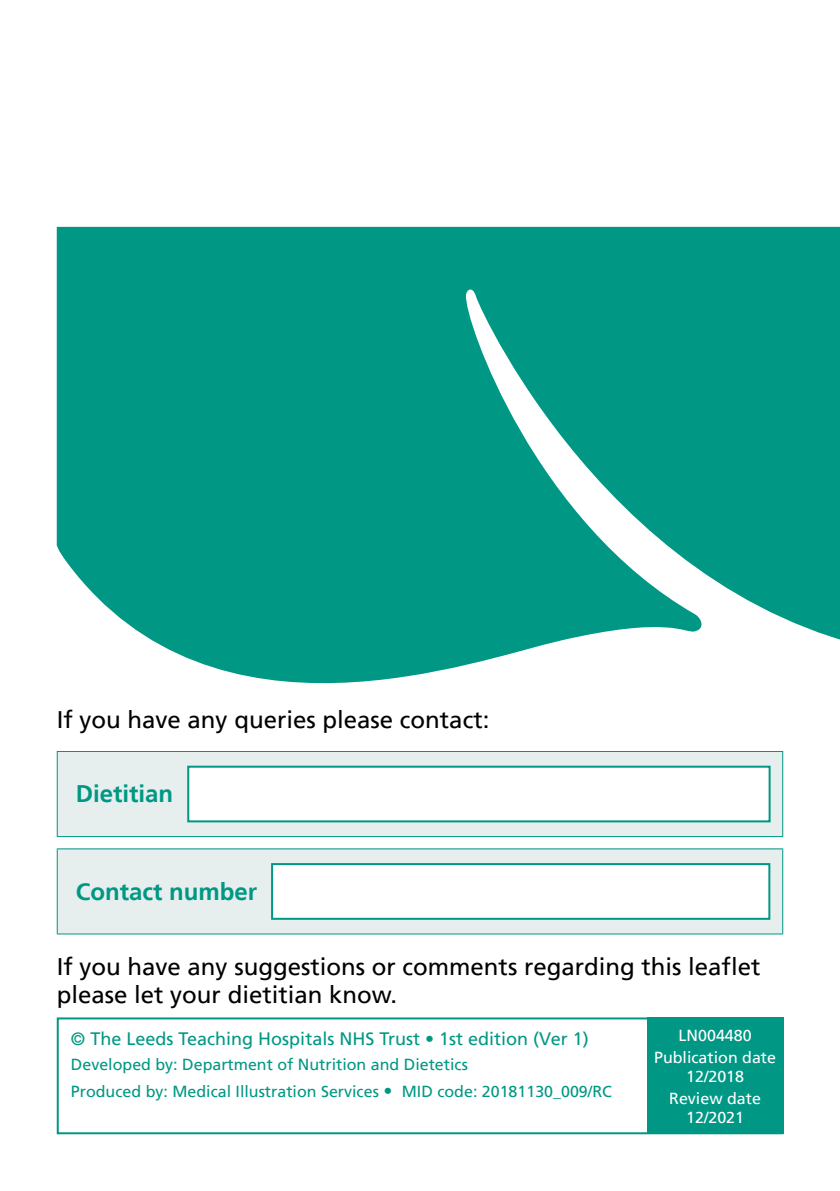
<style>
.page{position:relative;width:840px;height:1191px;background:#fff}
.page>*{position:absolute;margin:0;border:0;box-sizing:border-box;transform-origin:0 0}
.Body_Text{font:24px/28.8px "Frutiger LT";color:#000}
.Body_Text-2{font:700 24px "Frutiger LT";color:#009884}
.Back_cover_Box_Text{font:18px "Frutiger LT";color:#009884}
.Back_cover_Box_Text-2{font:16px "Frutiger LT";color:#009884}
.Back_cover_Box_Text-3{font:16px "Frutiger LT";color:#fff}
.s1{font-size:18px}
</style>
<div class="page">
<svg style="left:56px;top:227px;width:783px;height:532px;fill:#009884"></svg>
<div style="left:646px;top:1017px;width:136px;height:117px;background:#009884"></div>
<div style="left:57px;top:1017px;width:725px;height:117px;border:2px solid #009884"></div>
<div style="left:57px;top:751px;width:725px;height:85px;background:#e6efed"></div>
<hr style="left:57px;top:752px;width:1px;height:84px;background:#009884">
<hr style="left:57px;top:751px;width:725px;height:1px;background:#009884">
<hr style="left:781px;top:752px;width:1px;height:84px;background:#009884">
<hr style="left:57px;top:836px;width:725px;height:1px;background:#009884">
<div style="left:187px;top:765px;width:583px;height:57px;background:#fff;border:2px solid #009884"></div>
<div style="left:57px;top:849px;width:725px;height:85px;background:#e6efed"></div>
<hr style="left:57px;top:849px;width:1px;height:84px;background:#009884">
<hr style="left:57px;top:848px;width:725px;height:1px;background:#009884">
<hr style="left:781px;top:849px;width:1px;height:84px;background:#009884">
<hr style="left:57px;top:933px;width:725px;height:1px;background:#009884">
<div style="left:271px;top:863px;width:499px;height:56px;background:#fff;border:2px solid #009884"></div>
<p class="Body_Text" style="left:57px;top:705px;width:434px">If you have any queries please contact:</p>
<p class="Body_Text-2" style="left:76px;top:780px;width:99px">Dietitian</p>
<p class="Body_Text-2" style="left:76px;top:877px;width:183px">Contact number</p>
<p class="Body_Text" style="left:57px;top:952px;width:704px">If you have any suggestions or comments regarding this leaflet please let your dietitian know.</p>
<p class="Back_cover_Box_Text-3" style="left:678px;top:1026px;width:74px">LN004480</p>
<p class="Back_cover_Box_Text-3" style="left:653px;top:1048px;width:123px">Publication date</p>
<p class="Back_cover_Box_Text-3" style="left:685px;top:1067px;width:59px">12/2018</p>
<p class="Back_cover_Box_Text-3" style="left:669px;top:1089px;width:93px">Review date</p>
<p class="Back_cover_Box_Text-3" style="left:685px;top:1108px;width:59px">12/2021</p>
<p class="Back_cover_Box_Text" style="left:71px;top:1028px;width:519px">© The Leeds Teaching Hospitals NHS Trust • 1st edition (Ver 1)</p>
<p class="Back_cover_Box_Text-2" style="left:71px;top:1055px;width:398px">Developed by: Department of Nutrition and Dietetics</p>
<p class="Back_cover_Box_Text-2" style="left:71px;top:1082px;width:542px">Produced by: Medical Illustration Services <span class="s1">•</span> MID code: 20181130_009/RC</p>
</div>
